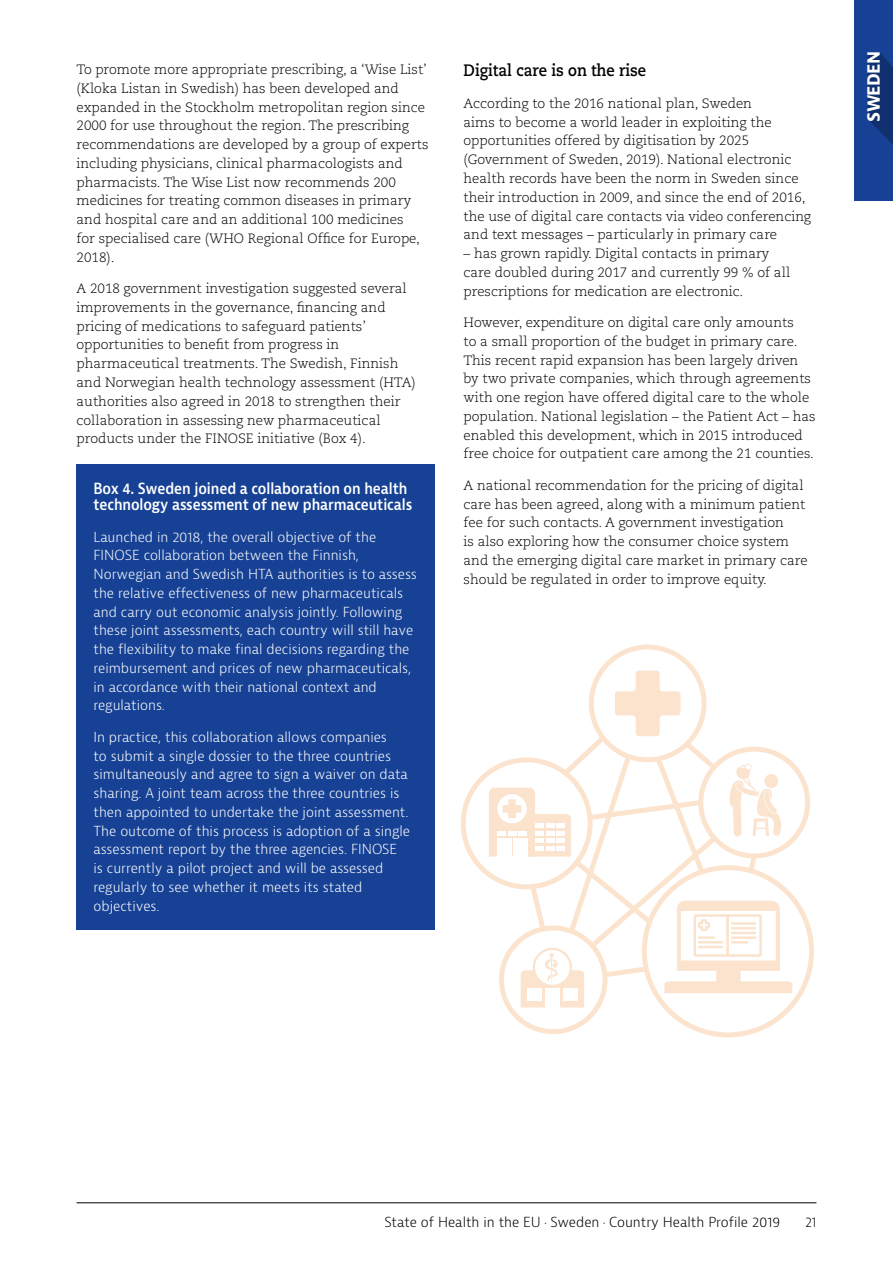
<style>
.page{position:relative;width:893px;height:1263px;background:#fff}
.page>*{position:absolute;margin:0;border:0;box-sizing:border-box;transform-origin:0 0}
.t1{font:700 18px "Bernina Sans";letter-spacing:-.04em;color:#fff;scale:.95 1}
.t2{font:700 16.5px "Caecilia LT Pro 75";color:#000;scale:.9 1}
.t3{font:600 15px/16.5px "Bernina Sans";letter-spacing:-.005em;color:#fff;scale:.9 1}
.t4{font:300 13.5px/18.8px "Caecilia LT Pro 45";color:#000}
.t5{font:300 13.5px/18.8px "Bernina Sans";color:#fff}
.t6{font:300 13.5px "Bernina Sans";color:#000}
.t7{font:300 13.5px "Bernina Sans";color:#000;scale:.9 1}
</style>
<div class="page">
<svg style="left:489px;top:671px;width:305px;height:336px"></svg>
<div style="left:854px;top:0;width:39px;height:201px;background:#164194"></div>
<hr style="left:77px;top:1202px;width:739px;height:1px;background:#000">
<svg style="left:867px;top:53px;width:26px;height:92px"></svg>
<div style="left:77px;top:464px;width:358px;height:466px;background:#164194"></div>
<p class="t4" style="left:77px;top:60px;width:354px">To promote more appropriate prescribing, a ‘Wise List’ (Kloka Listan in Swedish) has been developed and expanded in the Stockholm metropolitan region since 2000 for use throughout the region. The prescribing recommendations are developed by a group of experts including physicians, clinical pharmacologists and pharmacists. The Wise List now recommends 200 medicines for treating common diseases in primary and hospital care and an additional 100 medicines<br>for specialised care (WHO Regional Office for Europe, 2018).</p>
<p class="t4" style="left:77px;top:279px;width:341px">A 2018 government investigation suggested several improvements in the governance, financing and pricing of medications to safeguard patients’ opportunities to benefit from progress in pharmaceutical treatments. The Swedish, Finnish and Norwegian health technology assessment (HTA) authorities also agreed in 2018 to strengthen their collaboration in assessing new pharmaceutical products under the FINOSE initiative (Box 4).</p>
<p class="t3" style="left:94px;top:480px;width:356px">Box 4. Sweden joined a collaboration on health technology assessment of new pharmaceuticals</p>
<p class="t5" style="left:94px;top:528px;width:325px">Launched in 2018, the overall objective of the FINOSE collaboration between the Finnish, Norwegian and Swedish HTA authorities is to assess the relative effectiveness of new pharmaceuticals and carry out economic analysis jointly. Following these joint assessments, each country will still have the flexibility to make final decisions regarding the reimbursement and prices of new pharmaceuticals, in accordance with their national context and regulations.</p>
<p class="t5" style="left:94px;top:728px;width:318px">In practice, this collaboration allows companies<br>to submit a single dossier to the three countries simultaneously and agree to sign a waiver on data sharing. A joint team across the three countries is then appointed to undertake the joint assessment.<br>The outcome of this process is adoption of a single assessment report by the three agencies. FINOSE<br>is currently a pilot project and will be assessed regularly to see whether it meets its stated objectives.</p>
<p class="t2" style="left:463px;top:59px;width:204px">Digital care is on the rise</p>
<p class="t4" style="left:463px;top:94px;width:349px">According to the 2016 national plan, Sweden<br>aims to become a world leader in exploiting the opportunities offered by digitisation by 2025 (Government of Sweden, 2019). National electronic health records have been the norm in Sweden since their introduction in 2009, and since the end of 2016, the use of digital care contacts via video conferencing and text messages – particularly in primary care</p>
<p class="t4" style="left:463px;top:244px;width:328px">– has grown rapidly. Digital contacts in primary care doubled during 2017 and currently 99 % of all prescriptions for medication are electronic.</p>
<p class="t4" style="left:463px;top:313px;width:354px">However, expenditure on digital care only amounts<br>to a small proportion of the budget in primary care.<br>This recent rapid expansion has been largely driven by two private companies, which through agreements with one region have offered digital care to the whole population. National legislation – the Patient Act – has enabled this development, which in 2015 introduced free choice for outpatient care among the 21 counties.</p>
<p class="t4" style="left:463px;top:475px;width:346px">A national recommendation for the pricing of digital care has been agreed, along with a minimum patient fee for such contacts. A government investigation<br>is also exploring how the consumer choice system and the emerging digital care market in primary care should be regulated in order to improve equity.</p>
<h1 class="t1" style="left:862px;top:122px;width:76px;rotate:-90deg">SWEDEN</h1>
<p class="t6" style="left:384px;top:1213px;width:397px">State of Health in the EU · Sweden · Country Health Profile 2019</p>
<p class="t7" style="left:805px;top:1213px;width:14px">21</p>
</div>
